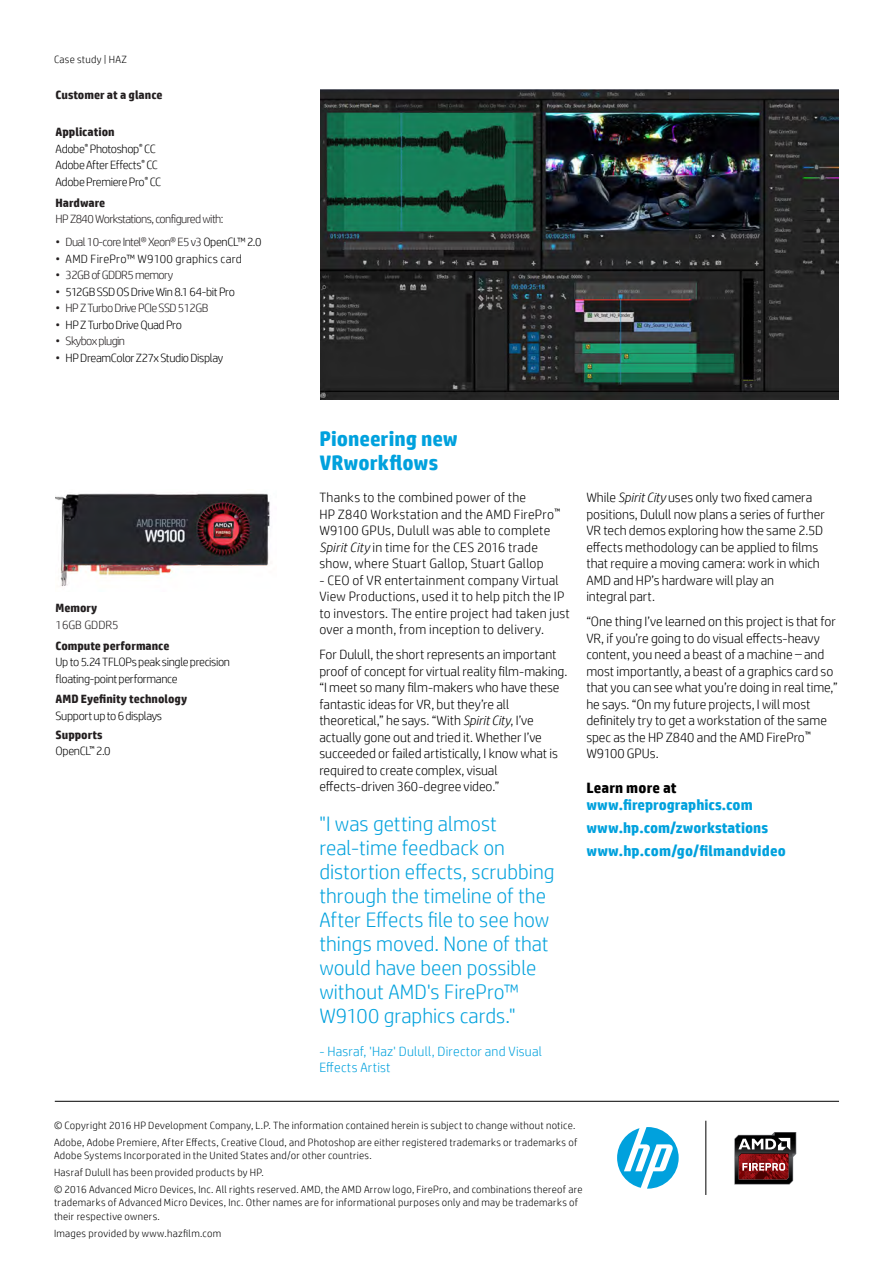
<style>
.page{position:relative;width:893px;height:1263px;background:#fff}
.page>*{position:absolute;margin:0;border:0;box-sizing:border-box;transform-origin:0 0}
.t1{font:300 21px/24px "HP Simplified";color:#00a1dd}
.t2{font:700 21px/24px "HP Simplified";color:#00a1dd}
.t3{font:700 15px/23.2px "HP Simplified";color:#00a1dd}
.t4{font:700 15px "HP Simplified";letter-spacing:.01em;color:#000}
.t5{font:300 13.5px/16.5px "HP Simplified";letter-spacing:-.005em;color:#000}
.t6{font:300 13.5px/16.5px "HP Simplified";letter-spacing:.015em;color:#000}
.t7{font:300 13.5px/16.5px "HP Simplified";letter-spacing:.015em;color:#00a1dd}
.t8{font:300 12px/16.5px "HP Simplified";letter-spacing:-.03em;color:#000}
.t9{font:300 12px "HP Simplified";letter-spacing:-.05em;color:#231f20}
.t10{font:700 12px "HP Simplified";color:#231f20}
.t11{font:300 12px "HP Simplified";letter-spacing:.02em;color:#000}
.t12{font:300 12px "HP Simplified";color:#231f20}
.t13{font:300 10.5px/16.8px "HP Simplified";letter-spacing:.025em;color:#000}
.s1{font-weight:700;color:#231f20}
.s2{color:#000}
.s3{color:#231f20}
.s4{font-style:italic}
</style>
<div class="page">
<img style="left:320px;top:89px;width:519px;height:311px">
<hr style="left:55px;top:1101px;width:784px;height:1px;background:#000">
<img style="left:56px;top:492px;width:214px;height:95px">
<svg style="left:734px;top:1132px;width:62px;height:52px;background:#71494a"></svg>
<svg style="left:617px;top:1127px;width:62px;height:61px"></svg>
<hr style="left:706px;top:1121px;width:1px;height:74px;background:#000">
<p class="t13" style="left:54px;top:50px;width:75px">Case study | HAZ</p>
<p class="t10" style="left:56px;top:87px;width:108px">Customer at a glance</p>
<p class="t8" style="left:56px;top:124px;width:107px"><span class="s1">Application<br></span>Adobe<sup>®</sup> Photoshop<sup>®</sup> CC<br>Adobe After Effects<sup>®</sup> CC<br>Adobe Premiere Pro<sup>®</sup> CC</p>
<p class="t10" style="left:56px;top:195px;width:51px">Hardware</p>
<p class="t9" style="left:56px;top:211px;width:169px">HP Z840 Workstations, configured with:</p>
<p class="t9" style="left:56px;top:234px;width:208px">• Dual 10-core Intel® Xeon® E5 v3 <span class="s2">OpenCL™ 2.0</span></p>
<p class="t11" style="left:56px;top:251px;width:188px"><span class="s3">•</span> AMD FirePro™ W9100 graphics card</p>
<p class="t9" style="left:56px;top:267px;width:119px">• 32GB of GDDR5 memory</p>
<p class="t8" style="left:56px;top:283px;width:181px"><span class="s3">•</span> 512GB SSD OS Drive Win 8.1 64-bit Pro</p>
<p class="t9" style="left:56px;top:300px;width:154px">• HP Z Turbo Drive PCIe SSD 512GB</p>
<p class="t8" style="left:56px;top:316px;width:128px"><span class="s3">•</span> HP Z Turbo Drive Quad Pro</p>
<p class="t9" style="left:56px;top:333px;width:71px">• Skybox plugin</p>
<p class="t8" style="left:56px;top:349px;width:169px"><span class="s3">•</span> HP DreamColor Z27x Studio Display</p>
<p class="t10" style="left:56px;top:600px;width:43px">Memory</p>
<p class="t12" style="left:56px;top:617px;width:65px">16GB GDDR5</p>
<p class="t10" style="left:56px;top:638px;width:115px">Compute performance</p>
<p class="t8" style="left:56px;top:653px;width:176px">Up to 5.24 TFLOPs peak single precision floating-point performance</p>
<p class="t10" style="left:56px;top:691px;width:133px">AMD Eyefinity technology</p>
<p class="t8" style="left:56px;top:707px;width:108px">Support up to 6 displays</p>
<p class="t8" style="left:56px;top:726px;width:57px"><span class="s1">Supports<br></span>OpenCL<sup>™</sup> 2.0</p>
<h1 class="t2" style="left:319px;top:426px;width:140px">Pioneering new<br>VRworkflows</h1>
<p class="t6" style="left:319px;top:489px;width:242px">Thanks to the combined power of the<br>HP Z840 Workstation and the AMD FirePro<sup>™ </sup>W9100 GPUs, Dulull was able to complete <span class="s4">Spirit City</span> in time for the CES 2016 trade show, where Stuart Gallop, Stuart Gallop</p>
<p class="t6" style="left:319px;top:572px;width:252px">- CEO of VR entertainment company Virtual View Productions, used it to help pitch the IP to investors. The entire project had taken just over a month, from inception to delivery.</p>
<p class="t5" style="left:319px;top:646px;width:250px">For Dulull, the short represents an important proof of concept for virtual reality film-making. “I meet so many film-makers who have these fantastic ideas for VR, but they’re all theoretical,” he says. “With <span class="s4">Spirit City</span>, I’ve actually gone out and tried it. Whether I’ve succeeded or failed artistically, I know what is required to create complex, visual effects-driven 360-degree video.”</p>
<h1 class="t1" style="left:319px;top:811px;width:237px">"I was getting almost real-time feedback on distortion effects, scrubbing through the timeline of the<br>After Effects file to see how things moved. None of that would have been possible without AMD's FirePro™<br>W9100 graphics cards."</h1>
<p class="t7" style="left:319px;top:1042px;width:224px">- Hasraf, 'Haz' Dulull, Director and Visual<br>Effects Artist</p>
<p class="t5" style="left:586px;top:489px;width:240px">While <span class="s4">Spirit City</span> uses only two fixed camera positions, Dulull now plans a series of further VR tech demos exploring how the same 2.5D effects methodology can be applied to films that require a moving camera: work in which AMD and HP’s hardware will play an<br>integral part.</p>
<p class="t5" style="left:586px;top:613px;width:253px">“One thing I’ve learned on this project is that for VR, if you’re going to do visual effects-heavy content, you need a beast of a machine – and most importantly, a beast of a graphics card so that you can see what you’re doing in real time,” he says. “On my future projects, I will most definitely try to get a workstation of the same spec as the HP Z840 and the AMD FirePro<sup>™ </sup>W9100 GPUs.</p>
<p class="t4" style="left:586px;top:778px;width:92px">Learn more at</p>
<p class="t3" style="left:586px;top:793px;width:201px">www.fireprographics.com www.hp.com/zworkstations www.hp.com/go/filmandvideo</p>
<p class="t13" style="left:54px;top:1117px;width:525px">© Copyright 2016 HP Development Company, L.P. The information contained herein is subject to change without notice.<br>Adobe, Adobe Premiere, After Effects, Creative Cloud, and Photoshop are either registered trademarks or trademarks of</p>
<p class="t13" style="left:54px;top:1147px;width:530px">Adobe Systems Incorporated in the United States and/or other countries.<br>Hasraf Dulull has been provided products by HP.<br>© 2016 Advanced Micro Devices, Inc. All rights reserved. AMD, the AMD Arrow logo, FirePro, and combinations thereof are</p>
<p class="t13" style="left:54px;top:1196px;width:525px;line-height:13.5px">trademarks of Advanced Micro Devices, Inc. Other names are for informational purposes only and may be trademarks of their respective owners.</p>
<p class="t13" style="left:54px;top:1224px;width:169px">Images provided by www.hazfilm.com</p>
</div>
